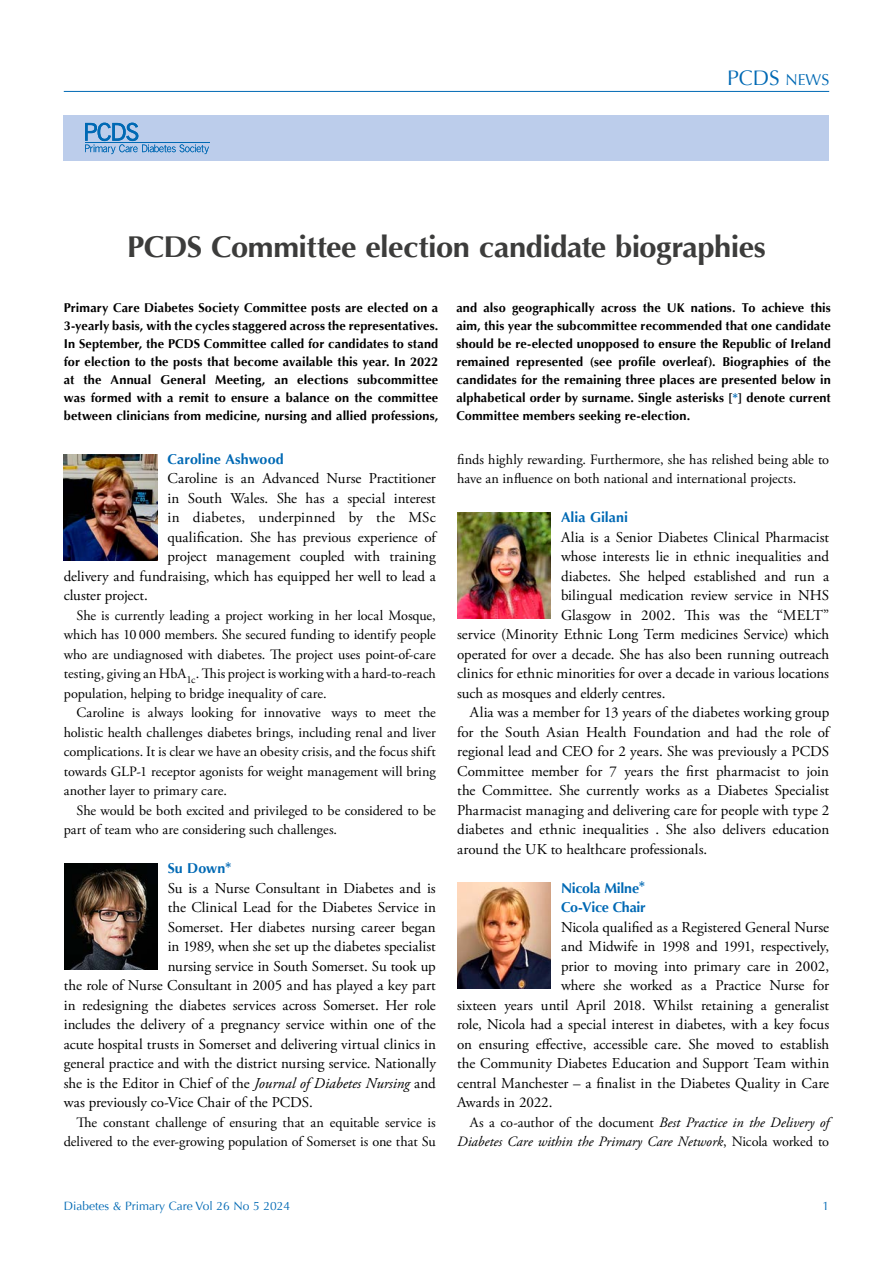
<style>
.page{position:relative;width:893px;height:1263px;background:#fff}
.page>*{position:absolute;margin:0;border:0;box-sizing:border-box;transform-origin:0 0}
.t1{font:700 30px "Optima";letter-spacing:-.02em;color:#3c3c3b}
.t2{font:21px "Optima";color:#0069b4}
.t3{font:15px "Adobe Garamond Pro";color:#000}
.t4{font:14.25px/19.5px "Adobe Garamond Pro";color:#000;text-align:justify}
.t5{font:italic 14.25px/19.5px "Adobe Garamond Pro";color:#000;text-align:right}
.t6{font:700 14.25px/19.5px "Optima";letter-spacing:-.005em;color:#0069b4}
.t7{font:700 12.75px/18px "Optima";letter-spacing:.01em;color:#000;text-align:justify}
.t8{font:12px "Optima";color:#0069b4}
.s1{font-size:15.75px}
.s2{color:#0069b4}
.s3{font-style:italic}
.s4{font-style:normal}
</style>
<div class="page">
<img style="left:64px;top:864px;width:94px;height:106px">
<img style="left:457px;top:512px;width:94px;height:107px">
<img style="left:457px;top:882px;width:94px;height:107px">
<hr style="left:64px;top:91px;width:765px;height:1px;background:#0069b4">
<div style="left:64px;top:115px;width:765px;height:46px;background:#bccdeb"></div>
<svg style="left:85px;top:123px;width:124px;height:31px"></svg>
<hr style="left:85px;top:142px;width:124px;height:1px;background:#0069b4">
<img style="left:64px;top:454px;width:93px;height:106px">
<h2 class="t2" style="left:727px;top:66px;width:102px">PCDS <span class="s1">NEWS</span></h2>
<h1 class="t1" style="left:127px;top:230px;width:640px">PCDS Committee election candidate biographies</h1>
<p class="t7" style="left:64px;top:299px;width:376px">Primary Care Diabetes Society Committee posts are elected on a 3-yearly basis, with the cycles staggered across the representatives.<br>In September, the PCDS Committee called for candidates to stand for election to the posts that become available this year. In 2022 at the Annual General Meeting, an elections subcommittee was formed with a remit to ensure a balance on the committee between clinicians from medicine, nursing and allied professions,</p>
<p class="t7" style="left:456px;top:299px;width:376px">and also geographically across the UK nations. To achieve this aim, this year the subcommittee recommended that one candidate should be re-elected unopposed to ensure the Republic of Ireland remained represented (see profile overleaf). Biographies of the candidates for the remaining three places are presented below in alphabetical order by surname. Single asterisks [<span class="s2">*</span>] denote current Committee members seeking re-election.</p>
<p class="t6" style="left:168px;top:449px;width:118px">Caroline Ashwood</p>
<p class="t3" style="left:168px;top:469px;width:270px">Caroline is an Advanced Nurse Practitioner</p>
<p class="t3" style="left:168px;top:489px;width:270px">in South Wales. She has a special interest</p>
<p class="t3" style="left:168px;top:508px;width:270px">in diabetes, underpinned by the MSc</p>
<p class="t3" style="left:168px;top:528px;width:270px">qualification. She has previous experience of</p>
<p class="t3" style="left:168px;top:547px;width:270px">project management coupled with training</p>
<p class="t3" style="left:64px;top:567px;width:374px">delivery and fundraising, which has equipped her well to lead a</p>
<p class="t3" style="left:64px;top:586px;width:86px">cluster project.</p>
<p class="t4" style="left:64px;top:606px;width:374px;text-indent:13px">She is currently leading a project working in her local Mosque, which has 10 000 members. She secured funding to identify people who are undiagnosed with diabetes. The project uses point-of-care testing, giving an HbA<sub>1c</sub>. This project is working with a hard-to-reach population, helping to bridge inequality of care.</p>
<p class="t4" style="left:64px;top:703px;width:374px;text-indent:13px">Caroline is always looking for innovative ways to meet the holistic health challenges diabetes brings, including renal and liver complications. It is clear we have an obesity crisis, and the focus shift towards GLP-1 receptor agonists for weight management will bring another layer to primary care.</p>
<p class="t4" style="left:64px;top:801px;width:373px;text-indent:13px">She would be both excited and privileged to be considered to be part of team who are considering such challenges.</p>
<p class="t6" style="left:168px;top:859px;width:65px">Su Down*</p>
<p class="t3" style="left:168px;top:879px;width:270px">Su is a Nurse Consultant in Diabetes and is</p>
<p class="t3" style="left:168px;top:898px;width:270px">the Clinical Lead for the Diabetes Service in</p>
<p class="t3" style="left:168px;top:918px;width:270px">Somerset. Her diabetes nursing career began</p>
<p class="t3" style="left:168px;top:937px;width:270px">in 1989, when she set up the diabetes specialist</p>
<p class="t3" style="left:168px;top:957px;width:270px">nursing service in South Somerset. Su took up</p>
<p class="t3" style="left:64px;top:976px;width:374px">the role of Nurse Consultant in 2005 and has played a key part</p>
<p class="t3" style="left:64px;top:996px;width:374px">in redesigning the diabetes services across Somerset. Her role</p>
<p class="t3" style="left:64px;top:1015px;width:374px">includes the delivery of a pregnancy service within one of the</p>
<p class="t3" style="left:64px;top:1035px;width:374px">acute hospital trusts in Somerset and delivering virtual clinics in</p>
<p class="t3" style="left:64px;top:1054px;width:374px">general practice and with the district nursing service. Nationally</p>
<p class="t3" style="left:64px;top:1074px;width:374px">she is the Editor in Chief of the <span class="s3">Journal of Diabetes Nursing</span> and</p>
<p class="t3" style="left:64px;top:1093px;width:251px">was previously co-Vice Chair of the PCDS.</p>
<p class="t4" style="left:64px;top:1113px;width:374px;text-align:right">The constant challenge of ensuring that an equitable service is delivered to the ever-growing population of Somerset is one that Su</p>
<p class="t4" style="left:457px;top:450px;width:374px">finds highly rewarding. Furthermore, she has relished being able to have an influence on both national and international projects.</p>
<p class="t6" style="left:561px;top:508px;width:69px">Alia Gilani</p>
<p class="t3" style="left:561px;top:528px;width:270px">Alia is a Senior Diabetes Clinical Pharmacist</p>
<p class="t3" style="left:561px;top:547px;width:270px">whose interests lie in ethnic inequalities and</p>
<p class="t3" style="left:561px;top:567px;width:270px">diabetes. She helped established and run a</p>
<p class="t3" style="left:561px;top:586px;width:270px">bilingual medication review service in NHS</p>
<p class="t3" style="left:561px;top:606px;width:270px">Glasgow in 2002. This was the “MELT”</p>
<p class="t3" style="left:457px;top:625px;width:374px">service (Minority Ethnic Long Term medicines Service) which</p>
<p class="t3" style="left:457px;top:645px;width:374px">operated for over a decade. She has also been running outreach</p>
<p class="t3" style="left:457px;top:664px;width:374px">clinics for ethnic minorities for over a decade in various locations</p>
<p class="t3" style="left:457px;top:684px;width:210px">such as mosques and elderly centres.</p>
<p class="t3" style="left:470px;top:703px;width:361px">Alia was a member for 13 years of the diabetes working group</p>
<p class="t3" style="left:457px;top:723px;width:374px">for the South Asian Health Foundation and had the role of</p>
<p class="t3" style="left:457px;top:742px;width:374px">regional lead and CEO for 2 years. She was previously a PCDS</p>
<p class="t3" style="left:457px;top:762px;width:374px">Committee member for 7 years the first pharmacist to join</p>
<p class="t3" style="left:457px;top:781px;width:374px">the Committee. She currently works as a Diabetes Specialist</p>
<p class="t3" style="left:457px;top:801px;width:374px">Pharmacist managing and delivering care for people with type 2</p>
<p class="t3" style="left:457px;top:820px;width:374px">diabetes and ethnic inequalities . She also delivers education</p>
<p class="t3" style="left:457px;top:840px;width:252px">around the UK to healthcare professionals.</p>
<p class="t6" style="left:561px;top:878px;width:86px">Nicola Milne*<br>Co-Vice Chair</p>
<p class="t3" style="left:561px;top:918px;width:270px">Nicola qualified as a Registered General Nurse</p>
<p class="t3" style="left:561px;top:937px;width:270px">and Midwife in 1998 and 1991, respectively,</p>
<p class="t3" style="left:561px;top:957px;width:270px">prior to moving into primary care in 2002,</p>
<p class="t3" style="left:561px;top:976px;width:270px">where she worked as a Practice Nurse for</p>
<p class="t3" style="left:457px;top:996px;width:374px">sixteen years until April 2018. Whilst retaining a generalist</p>
<p class="t3" style="left:457px;top:1015px;width:374px">role, Nicola had a special interest in diabetes, with a key focus</p>
<p class="t3" style="left:457px;top:1035px;width:374px">on ensuring effective, accessible care. She moved to establish</p>
<p class="t3" style="left:457px;top:1054px;width:374px">the Community Diabetes Education and Support Team within</p>
<p class="t3" style="left:457px;top:1074px;width:374px">central Manchester – a finalist in the Diabetes Quality in Care</p>
<p class="t3" style="left:457px;top:1093px;width:97px">Awards in 2022.</p>
<p class="t5" style="left:457px;top:1113px;width:374px"><span class="s4">As a co-author of the document</span> Best Practice in the Delivery of<br>Diabetes Care within the Primary Care Network<span class="s4">, Nicola worked to</span></p>
<p class="t8" style="left:64px;top:1199px;width:228px">Diabetes &amp; Primary Care Vol 26 No 5 2024</p>
<p class="t8" style="left:822px;top:1199px;width:8px">1</p>
</div>
